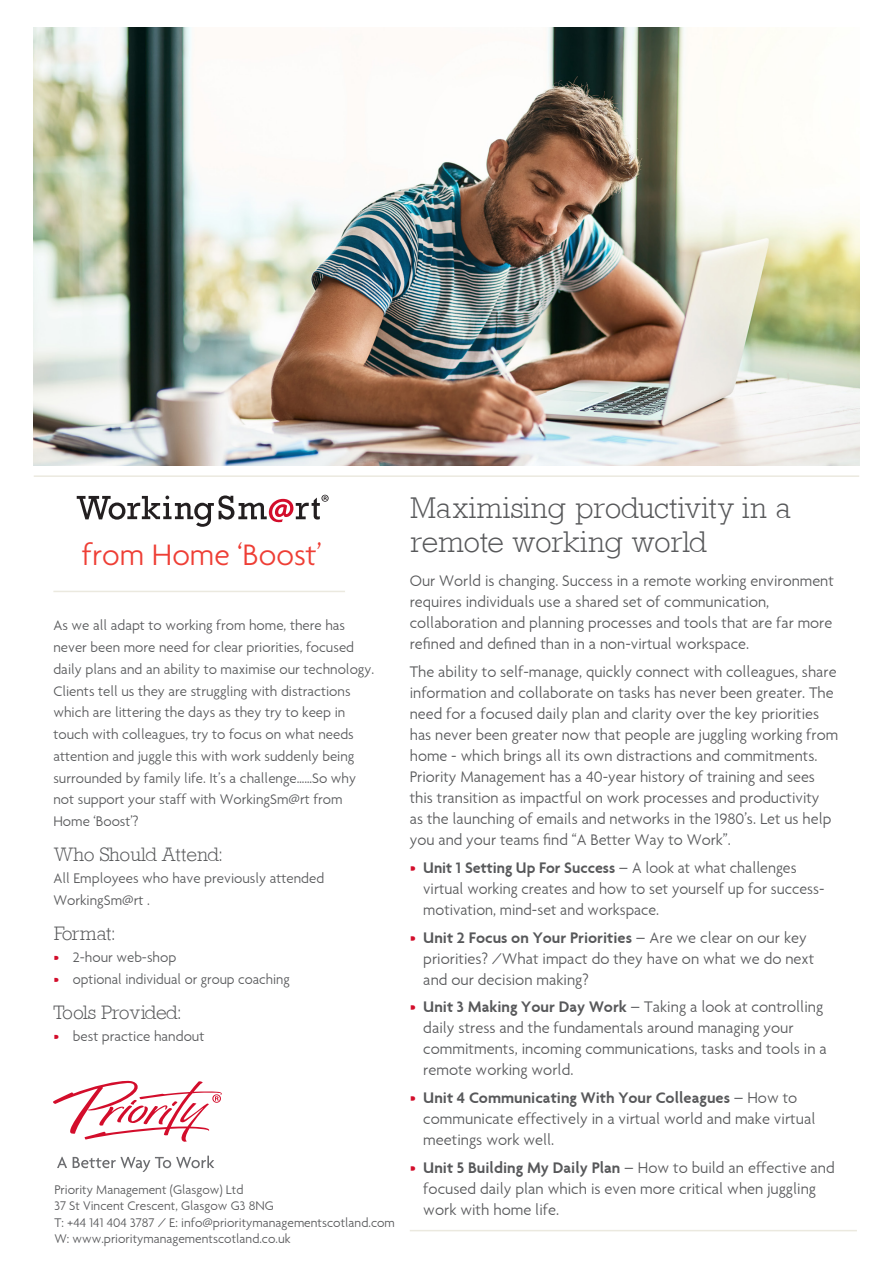
<style>
.page{position:relative;width:893px;height:1263px;background:#fff}
.page>*{position:absolute;margin:0;border:0;box-sizing:border-box;transform-origin:0 0}
.t1{font:300 31.95px "Priority Sans";color:#ee3e35}
.t2{font:30px/34.2px "Astute Light SSK";letter-spacing:-.005em;color:#57585a}
.t3{font:19.5px "Astute Light SSK";color:#57585a}
.t4{font:300 16.5px/21px "Priority Sans";color:#57585a}
.t5{font:300 15px/21.8px "Priority Sans";color:#57585a}
.t6{font:300 13.5px/16.5px "Priority Sans";color:#57585a}
.s1{color:#d30d2b}
.s2{font-weight:600}
</style>
<div class="page">
<hr style="left:53px;top:591px;width:292px;height:1px;background:#ebe9df">
<hr style="left:34px;top:475px;width:825px;height:2px;background:#ebe9df">
<svg style="left:57px;top:1157px;width:10px;height:11px"></svg>
<svg style="left:73px;top:1155px;width:141px;height:17px"></svg>
<svg style="left:53px;top:1081px;width:169px;height:61px"></svg>
<img style="left:34px;top:27px;width:825px;height:439px">
<svg style="left:77px;top:495px;width:252px;height:32px"></svg>
<hr style="left:410px;top:1230px;width:447px;height:1px;background:#ebe9df">
<p class="t1" style="left:82px;top:536px;width:241px">from Home ‘Boost’</p>
<p class="t5" style="left:53px;top:614px;width:322px">As we all adapt to working from home, there has never been more need for clear priorities, focused daily plans and an ability to maximise our technology.<br>Clients tell us they are struggling with distractions which are littering the days as they try to keep in touch with colleagues, try to focus on what needs attention and juggle this with work suddenly being surrounded by family life. It’s a challenge……So why not support your staff with WorkingSm@rt from Home ‘Boost’?</p>
<p class="t3" style="left:53px;top:843px;width:171px">Who Should Attend:</p>
<p class="t5" style="left:53px;top:867px;width:272px">All Employees who have previously attended<br>WorkingSm@rt .</p>
<p class="t3" style="left:53px;top:922px;width:63px">Format:</p>
<p class="t5" style="left:53px;top:946px;width:124px"><span class="s1">•</span> 2-hour web-shop</p>
<p class="t5" style="left:53px;top:968px;width:238px"><span class="s1">•</span> optional individual or group coaching</p>
<p class="t3" style="left:53px;top:1001px;width:129px">Tools Provided:</p>
<p class="t5" style="left:53px;top:1025px;width:153px"><span class="s1">•</span> best practice handout</p>
<p class="t6" style="left:54px;top:1181px;width:221px">Priority Management (Glasgow) Ltd<br>37 St Vincent Crescent, Glasgow G3 8NG</p>
<p class="t6" style="left:54px;top:1214px;width:342px">T: +44 141 404 3787 / E: info@prioritymanagementscotland.com</p>
<p class="t6" style="left:54px;top:1230px;width:238px">W: www.prioritymanagementscotland.co.uk</p>
<p class="t2" style="left:410px;top:490px;width:383px">Maximising productivity in a remote working world</p>
<p class="t4" style="left:410px;top:570px;width:426px">Our World is changing. Success in a remote working environment requires individuals use a shared set of communication, collaboration and planning processes and tools that are far more refined and defined than in a non-virtual workspace.</p>
<p class="t4" style="left:410px;top:661px;width:430px">The ability to self-manage, quickly connect with colleagues, share information and collaborate on tasks has never been greater. The need for a focused daily plan and clarity over the key priorities has never been greater now that people are juggling working from home - which brings all its own distractions and commitments.<br>Priority Management has a 40-year history of training and sees this transition as impactful on work processes and productivity<br>as the launching of emails and networks in the 1980’s. Let us help you and your teams find “A Better Way to Work”.</p>
<p class="t4" style="left:423px;top:857px;width:403px;text-indent:-14px"><span class="s1">•</span> <span class="s2">Unit 1 Setting Up For Success</span> – A look at what challenges virtual working creates and how to set yourself up for success&shy;motivation, mind-set and workspace.</p>
<p class="t4" style="left:423px;top:926px;width:392px;text-indent:-14px"><span class="s1">•</span> <span class="s2">Unit 2 Focus on Your Priorities</span> – Are we clear on our key priorities? /What impact do they have on what we do next and our decision making?</p>
<p class="t4" style="left:423px;top:996px;width:405px;text-indent:-14px"><span class="s1">•</span> <span class="s2">Unit 3 Making Your Day Work</span> – Taking a look at controlling daily stress and the fundamentals around managing your commitments, incoming communications, tasks and tools in a remote working world.</p>
<p class="t4" style="left:423px;top:1087px;width:394px;text-indent:-14px"><span class="s1">•</span> <span class="s2">Unit 4 Communicating With Your Colleagues</span> – How to communicate effectively in a virtual world and make virtual meetings work well.</p>
<p class="t4" style="left:423px;top:1157px;width:413px;text-indent:-14px"><span class="s1">•</span> <span class="s2">Unit 5 Building My Daily Plan</span> – How to build an effective and focused daily plan which is even more critical when juggling work with home life.</p>
</div>
